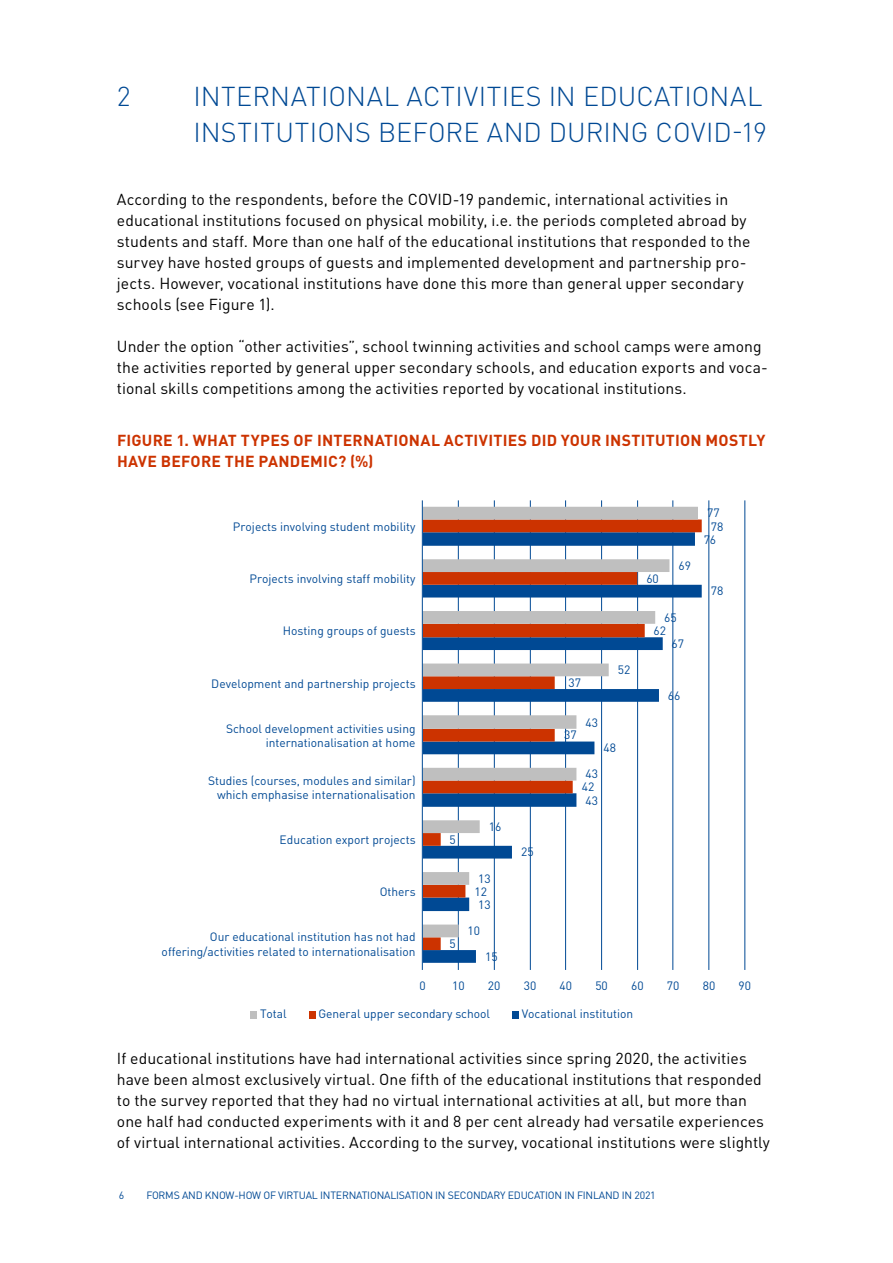
<style>
.page{position:relative;width:893px;height:1263px;background:#fff}
.page>*{position:absolute;margin:0;border:0;box-sizing:border-box;transform-origin:0 0}
.Otsikko_1-taso{font:300 27px/36px "DIN Pro";letter-spacing:.005em;color:#004994}
.leipis{font:15.75px/21px "DIN Pro";letter-spacing:.005em;color:#000}
.Graafiotsikko{font:700 15.75px/21px "DIN Pro";letter-spacing:.015em;color:#c30}
.t1{font:12px/14.4px "DIN Pro";color:#004994;text-align:right}
.t2{font:10.5px "DIN Pro";letter-spacing:-.02em;color:#004994}
</style>
<div class="page">
<img style="left:250px;top:500px;width:496px;height:519px">
<h2 class="Otsikko_1-taso" style="left:117px;top:77px;width:15px">2</h2>
<h2 class="Otsikko_1-taso" style="left:193px;top:77px;width:575px">INTERNATIONAL ACTIVITIES IN EDUCATIONAL<br>INSTITUTIONS BEFORE AND DURING COVID-19</h2>
<p class="leipis" style="left:117px;top:188px;width:635px">According to the respondents, before the COVID-19 pandemic, international activities in educational institutions focused on physical mobility, i.e. the periods completed abroad by students and staff. More than one half of the educational institutions that responded to the survey have hosted groups of guests and implemented development and partnership pro&shy;jects. However, vocational institutions have done this more than general upper secondary schools (see Figure 1).</p>
<p class="leipis" style="left:117px;top:335px;width:652px">Under the option “other activities”, school twinning activities and school camps were among the activities reported by general upper secondary schools, and education exports and voca&shy;tional skills competitions among the activities reported by vocational institutions.</p>
<p class="Graafiotsikko" style="left:117px;top:429px;width:650px">FIGURE 1. WHAT TYPES OF INTERNATIONAL ACTIVITIES DID YOUR INSTITUTION MOSTLY<br>HAVE BEFORE THE PANDEMIC? (%)</p>
<p class="t1" style="left:707px;top:505px;width:14px">77</p>
<p class="t1" style="left:233px;top:519px;width:184px">Projects involving student mobility</p>
<p class="t1" style="left:711px;top:519px;width:14px">78</p>
<p class="t1" style="left:704px;top:531px;width:14px">76</p>
<p class="t1" style="left:679px;top:558px;width:14px">69</p>
<p class="t1" style="left:249px;top:571px;width:168px">Projects involving staff mobility</p>
<p class="t1" style="left:646px;top:570px;width:14px">60</p>
<p class="t1" style="left:711px;top:583px;width:14px">78</p>
<p class="t1" style="left:664px;top:610px;width:14px">65</p>
<p class="t1" style="left:283px;top:623px;width:134px">Hosting groups of guests</p>
<p class="t1" style="left:654px;top:623px;width:14px">62</p>
<p class="t1" style="left:671px;top:636px;width:14px">67</p>
<p class="t1" style="left:618px;top:662px;width:14px">52</p>
<p class="t1" style="left:211px;top:675px;width:206px">Development and partnership projects</p>
<p class="t1" style="left:569px;top:675px;width:14px">37</p>
<p class="t1" style="left:668px;top:687px;width:14px">66</p>
<p class="t1" style="left:226px;top:720px;width:191px">School development activities using internationalisation at home</p>
<p class="t1" style="left:564px;top:727px;width:14px">37</p>
<p class="t1" style="left:585px;top:715px;width:14px">43</p>
<p class="t1" style="left:603px;top:740px;width:14px">48</p>
<p class="t1" style="left:208px;top:773px;width:209px">Studies (courses, modules and similar) which emphasise internationalisation</p>
<p class="t1" style="left:585px;top:766px;width:14px">43</p>
<p class="t1" style="left:582px;top:779px;width:14px">42</p>
<p class="t1" style="left:585px;top:792px;width:14px">43</p>
<p class="t1" style="left:489px;top:819px;width:14px">16</p>
<p class="t1" style="left:280px;top:832px;width:137px">Education export projects</p>
<p class="t1" style="left:449px;top:831px;width:8px">5</p>
<p class="t1" style="left:521px;top:844px;width:14px">25</p>
<p class="t1" style="left:478px;top:870px;width:14px">13</p>
<p class="t1" style="left:380px;top:884px;width:37px">Others</p>
<p class="t1" style="left:475px;top:884px;width:14px">12</p>
<p class="t1" style="left:478px;top:897px;width:14px">13</p>
<p class="t1" style="left:162px;top:929px;width:255px">Our educational institution has not had offering/activities related to internationalisation</p>
<p class="t1" style="left:449px;top:936px;width:8px">5</p>
<p class="t1" style="left:467px;top:923px;width:14px">10</p>
<p class="t1" style="left:485px;top:948px;width:14px">15</p>
<p class="t1" style="left:419px;top:978px;width:8px">0</p>
<p class="t1" style="left:452px;top:978px;width:14px">10</p>
<p class="t1" style="left:488px;top:978px;width:14px">20</p>
<p class="t1" style="left:524px;top:978px;width:14px">30</p>
<p class="t1" style="left:560px;top:978px;width:14px">40</p>
<p class="t1" style="left:595px;top:978px;width:14px">50</p>
<p class="t1" style="left:631px;top:978px;width:14px">60</p>
<p class="t1" style="left:667px;top:978px;width:14px">70</p>
<p class="t1" style="left:703px;top:978px;width:14px">80</p>
<p class="t1" style="left:738px;top:978px;width:14px">90</p>
<p class="t1" style="left:260px;top:1006px;width:28px">Total</p>
<p class="t1" style="left:318px;top:1006px;width:173px">General upper secondary school</p>
<p class="t1" style="left:522px;top:1006px;width:113px">Vocational institution</p>
<p class="leipis" style="left:117px;top:1047px;width:654px">If educational institutions have had international activities since spring 2020, the activities have been almost exclusively virtual. One fifth of the educational institutions that responded to the survey reported that they had no virtual international activities at all, but more than one half had conducted experiments with it and 8 per cent already had versatile experiences of virtual international activities. According to the survey, vocational institutions were slightly</p>
<p class="t2" style="left:119px;top:1188px;width:7px">6</p>
<p class="t2" style="left:146px;top:1188px;width:511px">FORMS AND KNOW-HOW OF VIRTUAL INTERNATIONALISATION IN SECONDARY EDUCATION IN FINLAND IN 2021</p>
</div>
